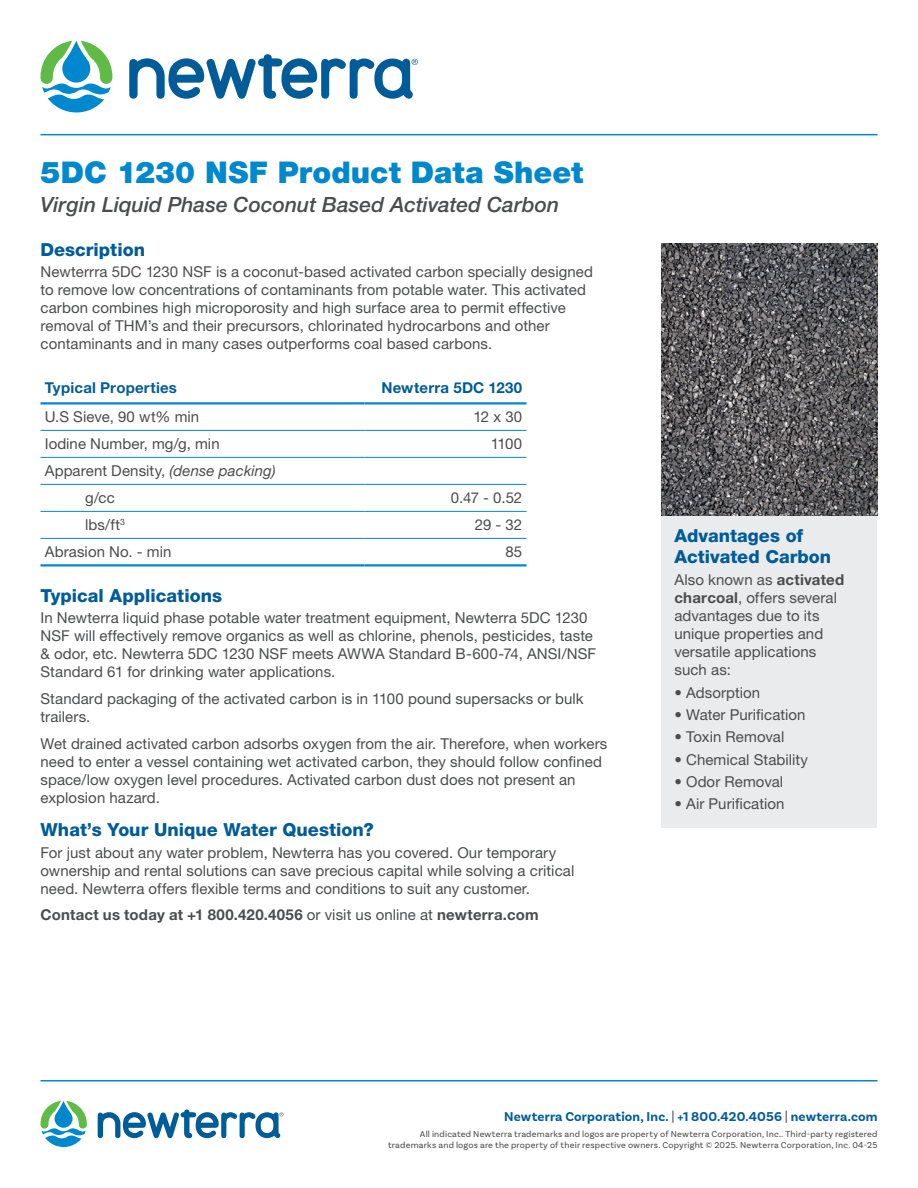
<style>
.page{position:relative;width:918px;height:1188px;background:#fff}
.page>*{position:absolute;margin:0;border:0;box-sizing:border-box;transform-origin:0 0}
.t1{font:900 30px "Helvetica Neue LT Std";color:#0088ce}
.t2{font:italic 500 21px "Helvetica Neue LT Std";color:#4b4c4d}
.t3{font:800 18px/21.6px "Helvetica Neue LT Std";color:#005c98}
.t4{font:15px/18px "Helvetica Neue LT Std";letter-spacing:.005em;color:#4b4c4d}
.t5{font:700 15px "Helvetica Neue LT Std";letter-spacing:.015em;color:#4b4c4d}
.t6{font:700 15px "Helvetica Neue LT Std";letter-spacing:.015em;color:#005c98}
.t7{font:700 13.5px "Basic Sans";letter-spacing:.01em;color:#005c98}
.t8{font:9px/10.8px "Basic Sans";letter-spacing:.025em;color:#4b4c4d;text-align:right}
.s1{font-style:italic}
.s2{font-weight:400}
.s3{font-weight:700}
.s4{font-weight:400;color:#4b4c4d}
</style>
<div class="page">
<hr style="left:40px;top:134px;width:838px;height:1px;background:#0088ce">
<svg style="left:40px;top:1101px;width:47px;height:46px"></svg>
<svg style="left:98px;top:1110px;width:185px;height:28px"></svg>
<svg style="left:40px;top:41px;width:72px;height:71px"></svg>
<svg style="left:129px;top:54px;width:289px;height:45px"></svg>
<hr style="left:40px;top:1080px;width:838px;height:2px;background:#0088ce">
<div style="left:662px;top:243px;width:216px;height:584px;background:#eaebec"></div>
<img style="left:662px;top:243px;width:216px;height:273px">
<hr style="left:40px;top:430px;width:324px;height:1px;background:#0088ce">
<hr style="left:364px;top:430px;width:162px;height:1px;background:#0088ce">
<hr style="left:40px;top:457px;width:324px;height:1px;background:#0088ce">
<hr style="left:364px;top:457px;width:162px;height:1px;background:#0088ce">
<hr style="left:40px;top:484px;width:324px;height:1px;background:#0088ce">
<hr style="left:364px;top:484px;width:162px;height:1px;background:#0088ce">
<hr style="left:40px;top:511px;width:324px;height:1px;background:#0088ce">
<hr style="left:40px;top:538px;width:324px;height:1px;background:#0088ce">
<hr style="left:364px;top:511px;width:162px;height:1px;background:#0088ce">
<hr style="left:364px;top:538px;width:162px;height:1px;background:#0088ce">
<hr style="left:40px;top:402px;width:324px;height:3px;background:#0088ce">
<hr style="left:364px;top:402px;width:162px;height:3px;background:#0088ce">
<hr style="left:40px;top:564px;width:324px;height:3px;background:#0088ce">
<hr style="left:364px;top:564px;width:162px;height:3px;background:#0088ce">
<h1 class="t1" style="left:40px;top:155px;width:545px">5DC 1230 NSF Product Data Sheet</h1>
<h2 class="t2" style="left:40px;top:192px;width:520px">Virgin Liquid Phase Coconut Based Activated Carbon</h2>
<p class="t3" style="left:40px;top:239px;width:106px">Description</p>
<p class="t4" style="left:40px;top:263px;width:554px">Newterrra 5DC 1230 NSF is a coconut-based activated carbon specially designed to remove low concentrations of contaminants from potable water. This activated carbon combines high microporosity and high surface area to permit effective removal of THM’s and their precursors, chlorinated hydrocarbons and other contaminants and in many cases outperforms coal based carbons.</p>
<p class="t6" style="left:45px;top:378px;width:134px">Typical Properties</p>
<p class="t6" style="left:381px;top:378px;width:142px">Newterra 5DC 1230</p>
<p class="t4" style="left:45px;top:408px;width:156px">U.S Sieve, 90 wt% min</p>
<p class="t4" style="left:473px;top:408px;width:50px">12 x 30</p>
<p class="t4" style="left:45px;top:435px;width:176px">Iodine Number, mg/g, min</p>
<p class="t4" style="left:491px;top:435px;width:33px">1100</p>
<p class="t4" style="left:85px;top:457px;width:192px;line-height:27px;text-indent:-41px">Apparent Density, <span class="s1">(dense packing) </span>g/cc</p>
<p class="t4" style="left:451px;top:489px;width:73px">0.47 - 0.52</p>
<p class="t4" style="left:85px;top:516px;width:41px">lbs/ft<sup>3</sup></p>
<p class="t4" style="left:475px;top:516px;width:49px">29 - 32</p>
<p class="t4" style="left:45px;top:543px;width:128px">Abrasion No. - min</p>
<p class="t4" style="left:505px;top:543px;width:18px">85</p>
<p class="t3" style="left:40px;top:585px;width:183px">Typical Applications</p>
<p class="t4" style="left:40px;top:609px;width:557px">In Newterra liquid phase potable water treatment equipment, Newterra 5DC 1230<br>NSF will effectively remove organics as well as chlorine, phenols, pesticides, taste &amp; odor, etc. Newterra 5DC 1230 NSF meets AWWA Standard B-600-74, ANSI/NSF Standard 61 for drinking water applications.</p>
<p class="t4" style="left:40px;top:689px;width:545px">Standard packaging of the activated carbon is in 1100 pound supersacks or bulk trailers.</p>
<p class="t4" style="left:40px;top:734px;width:568px">Wet drained activated carbon adsorbs oxygen from the air. Therefore, when workers need to enter a vessel containing wet activated carbon, they should follow confined space/low oxygen level procedures. Activated carbon dust does not present an explosion hazard.</p>
<p class="t3" style="left:40px;top:819px;width:335px">What’s Your Unique Water Question?</p>
<p class="t4" style="left:40px;top:843px;width:535px">For just about any water problem, Newterra has you covered. Our temporary ownership and rental solutions can save precious capital while solving a critical need. Newterra offers flexible terms and conditions to suit any customer.</p>
<p class="t5" style="left:40px;top:906px;width:500px">Contact us today at +1 800.420.4056 <span class="s2">or visit us online at</span> newterra.com</p>
<p class="t3" style="left:674px;top:524px;width:158px">Advantages of<br>Activated Carbon</p>
<p class="t4" style="left:674px;top:571px;width:171px">Also known as <span class="s3">activated charcoal</span>, offers several advantages due to its unique properties and versatile applications such as:</p>
<p class="t4" style="left:674px;top:683px;width:87px">• Adsorption</p>
<p class="t4" style="left:674px;top:706px;width:133px">• Water Purification</p>
<p class="t4" style="left:674px;top:728px;width:111px">• Toxin Removal</p>
<p class="t4" style="left:674px;top:750px;width:135px">• Chemical Stability</p>
<p class="t4" style="left:674px;top:772px;width:110px">• Odor Removal</p>
<p class="t4" style="left:674px;top:795px;width:111px">• Air Purification</p>
<p class="t7" style="left:504px;top:1108px;width:375px">Newterra Corporation, Inc. <span class="s4">|</span> +1 800.420.4056 <span class="s4">|</span> newterra.com</p>
<p class="t8" style="left:388px;top:1128px;width:491px">All indicated Newterra trademarks and logos are property of Newterra Corporation, Inc.. Third-party registered trademarks and logos are the property of their respective owners. Copyright © 2025. Newterra Corporation, Inc. 04-25</p>
</div>
